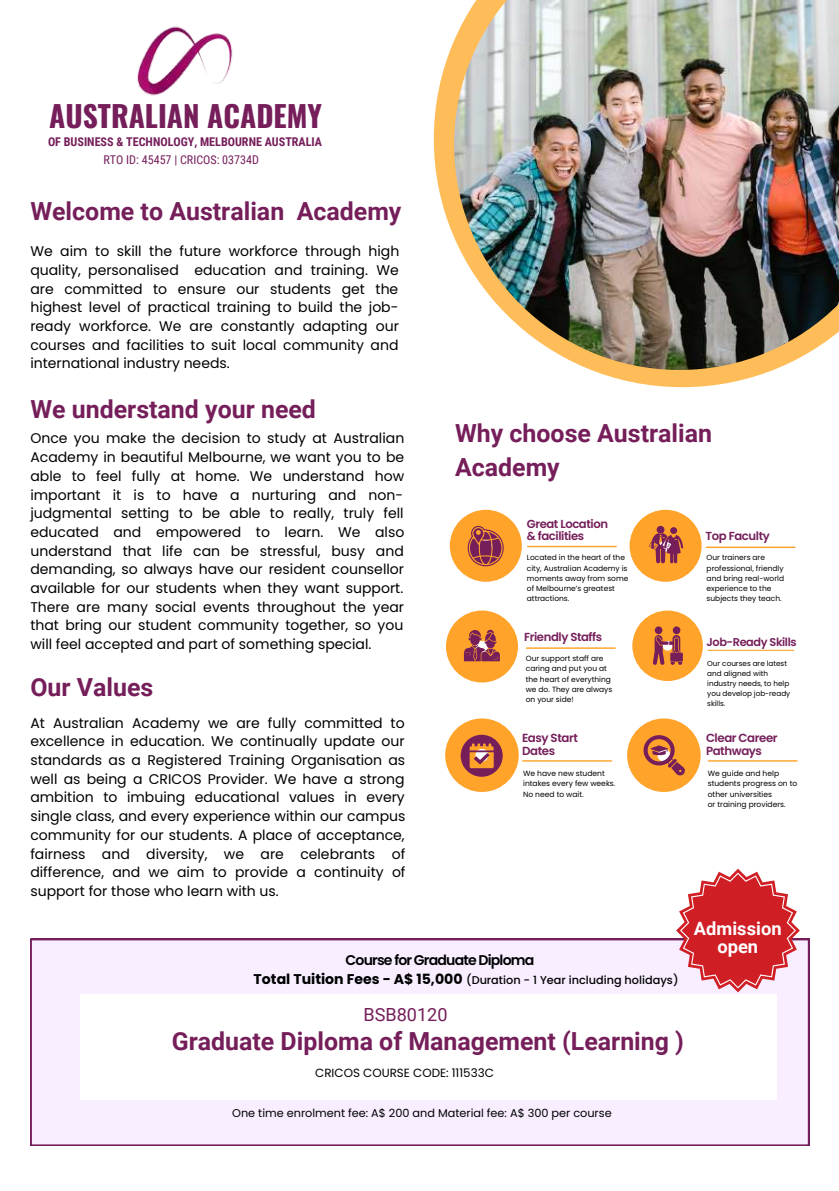
<style>
.page{position:relative;width:839px;height:1191px;background:#fff}
.page>*{position:absolute;margin:0;border:0;box-sizing:border-box;transform-origin:0 0}
.t1{font:700 29.4px "Oswald";color:#751e5a}
.t2{font:700 25px/34.4px "Roboto";color:#751e5a}
.t3{font:700 18.4px/18px "Roboto";color:#fff;text-align:center}
.t4{font:18px "Roboto";color:#751e5a}
.t5{font:14px/18.6px "Poppins";color:#000;text-align:justify}
.t6{font:600 14px "Poppins";letter-spacing:-.06em;color:#000}
.t7{font:700 12px "Roboto Condensed";color:#751e5a}
.t8{font:12px "Roboto Condensed";color:#751e5a}
.t9{font:600 11.8px/12.8px "Poppins";letter-spacing:-.035em;color:#751e5a}
.t10{font:11.8px "Poppins";color:#000}
.t11{font:600 11.6px/12.6px "Poppins";letter-spacing:-.035em;color:#751e5a}
.t12{font:500 11.2px "Poppins";color:#000}
.t13{font:11.2px "Poppins";color:#000}
.t14{font:600 11.2px "Poppins";letter-spacing:-.035em;color:#751e5a}
.t15{font:7.6px/10.4px "Poppins";color:#000}
.t16{font:7.4px/10.2px "Poppins";color:#000}
.t17{font:7.2px/10px "Poppins";color:#000}
.s1{font-weight:700;font-size:14px}
</style>
<div class="page">
<div style="left:30px;top:939px;width:779px;height:207px;background:#f8eeff"></div>
<div style="left:80px;top:994px;width:696px;height:105px;background:#fff"></div>
<svg style="left:676px;top:869px;width:123px;height:123px"></svg>
<svg style="left:434px;top:41px;width:339px;height:346px"></svg>
<img style="left:454px;top:0;width:384px;height:370px">
<img style="left:137px;top:26px;width:96px;height:70px">
<svg style="left:450px;top:510px;width:72px;height:72px"></svg>
<svg style="left:629px;top:510px;width:72px;height:72px"></svg>
<hr style="left:527px;top:546px;width:89px;height:1px;background:#ffa32a">
<hr style="left:706px;top:547px;width:88px;height:1px;background:#ffa32a">
<svg style="left:446px;top:611px;width:72px;height:72px"></svg>
<hr style="left:526px;top:647px;width:89px;height:2px;background:#ffa32a">
<svg style="left:632px;top:611px;width:70px;height:70px"></svg>
<hr style="left:708px;top:650px;width:85px;height:1px;background:#ffa32a">
<svg style="left:445px;top:718px;width:73px;height:74px"></svg>
<svg style="left:627px;top:718px;width:73px;height:74px"></svg>
<hr style="left:523px;top:760px;width:88px;height:2px;background:#ffa32a">
<hr style="left:708px;top:760px;width:89px;height:2px;background:#ffa32a">
<h1 class="t1" style="left:49px;top:93px;width:274px">AUSTRALIAN ACADEMY</h1>
<p class="t7" style="left:48px;top:135px;width:275px">OF BUSINESS &amp; TECHNOLOGY, MELBOURNE AUSTRALIA</p>
<p class="t8" style="left:104px;top:153px;width:157px">RTO ID: 45457 | CRICOS: 03734D</p>
<h2 class="t2" style="left:30px;top:194px;width:372px">Welcome to Australian Academy</h2>
<p class="t5" style="left:30px;top:242px;width:370px">We aim to skill the future workforce through high quality, personalised education and training. We are committed to ensure our students get the highest level of practical training to build the job&shy;ready workforce. We are constantly adapting our courses and facilities to suit local community and international industry needs.</p>
<h2 class="t2" style="left:30px;top:392px;width:287px">We understand your need</h2>
<p class="t5" style="left:30px;top:429px;width:375px">Once you make the decision to study at Australian Academy in beautiful Melbourne, we want you to be able to feel fully at home. We understand how important it is to have a nurturing and non&shy;judgmental setting to be able to really, truly fell educated and empowered to learn. We also understand that life can be stressful, busy and demanding, so always have our resident counsellor available for our students when they want support.<br>There are many social events throughout the year that bring our student community together, so you will feel accepted and part of something special.</p>
<h2 class="t2" style="left:30px;top:671px;width:124px">Our Values</h2>
<p class="t5" style="left:30px;top:713px;width:376px">At Australian Academy we are fully committed to excellence in education. We continually update our standards as a Registered Training Organisation as well as being a CRICOS Provider. We have a strong ambition to imbuing educational values in every single class, and every experience within our campus community for our students. A place of acceptance, fairness and diversity, we are celebrants of difference, and we aim to provide a continuity of support for those who learn with us.</p>
<h2 class="t2" style="left:455px;top:416px;width:258px">Why choose Australian<br>Academy</h2>
<p class="t11" style="left:527px;top:517px;width:83px">Great Location &amp; facilities</p>
<p class="t16" style="left:527px;top:553px;width:103px">Located in the heart of the city, Australian Academy is moments away from some of Melbourne’s greatest attractions.</p>
<p class="t16" style="left:706px;top:553px;width:79px">Our trainers are professional, friendly and bring real-world experience to the subjects they teach.</p>
<p class="t11" style="left:524px;top:631px;width:80px">Friendly Staffs</p>
<p class="t16" style="left:525px;top:653px;width:88px">Our support staff are caring and put you at the heart of everything we do. They are always on your side!</p>
<p class="t11" style="left:705px;top:530px;width:66px">Top Faculty</p>
<p class="t14" style="left:706px;top:634px;width:92px">Job-Ready Skills</p>
<p class="t17" style="left:707px;top:658px;width:85px">Our courses are latest and aligned with industry needs, to help you develop job-ready skills.</p>
<p class="t9" style="left:522px;top:731px;width:57px">Easy Start<br>Dates</p>
<p class="t9" style="left:706px;top:731px;width:73px">Clear Career<br>Pathways</p>
<p class="t15" style="left:523px;top:768px;width:94px">We have new student intakes every few weeks.<br>No need to wait.</p>
<p class="t15" style="left:707px;top:768px;width:91px">We guide and help students progress on to other universities<br>or training providers.</p>
<p class="t6" style="left:345px;top:950px;width:190px">Course for Graduate Diploma</p>
<p class="t12" style="left:253px;top:972px;width:426px"><span class="s1">Total Tuition Fees - A$ 15,000</span> (Duration - 1 Year including holidays)</p>
<p class="t4" style="left:363px;top:1004px;width:85px">BSB80120</p>
<h2 class="t2" style="left:172px;top:1024px;width:513px">Graduate Diploma of Management (Learning )</h2>
<p class="t10" style="left:315px;top:1064px;width:180px">CRICOS COURSE CODE: 111533C</p>
<h3 class="t3" style="left:694px;top:920px;width:89px">Admission open</h3>
<p class="t13" style="left:232px;top:1105px;width:381px">One time enrolment fee: A$ 200 and Material fee: A$ 300 per course</p>
</div>
